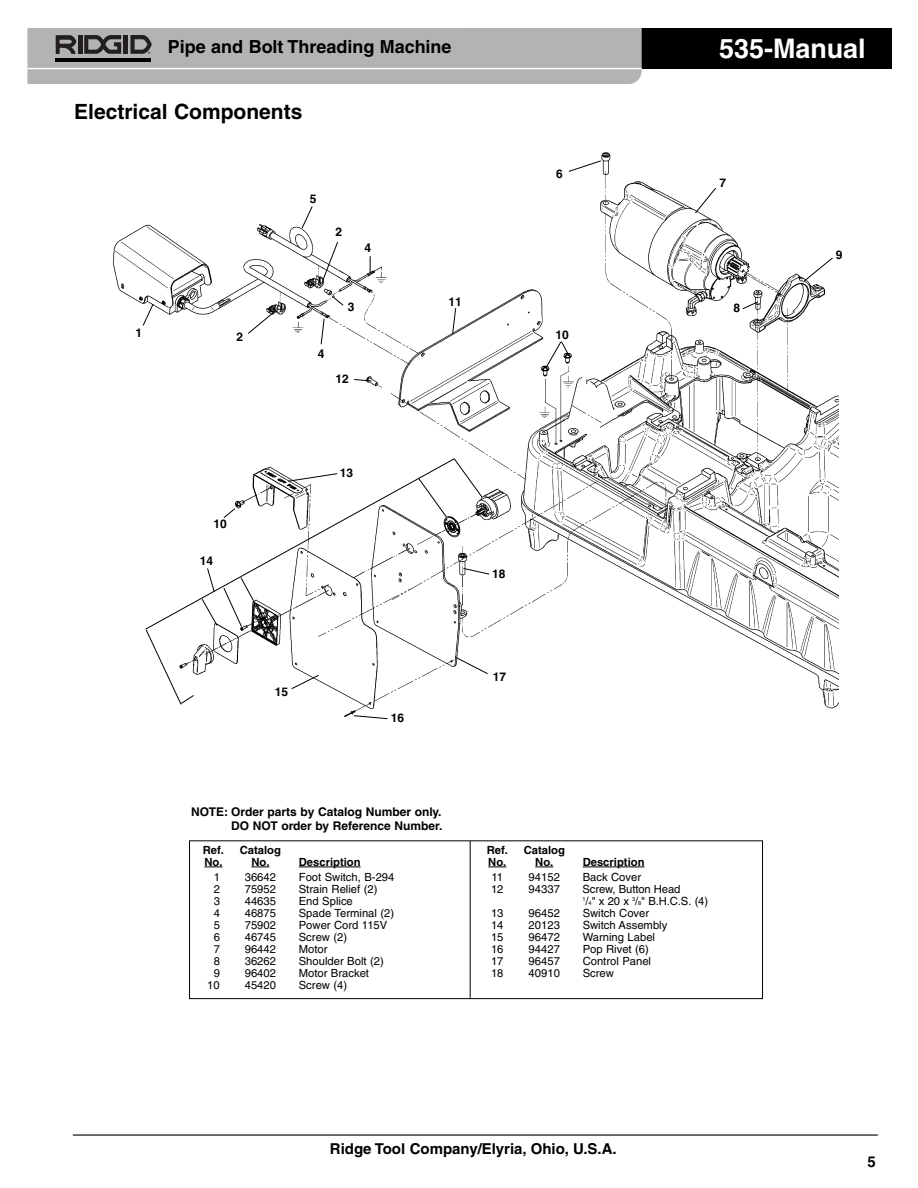
<style>
.page{position:relative;width:918px;height:1188px;background:#fff}
.page>*{position:absolute;margin:0;border:0;box-sizing:border-box;transform-origin:0 0}
.t1{font:700 27px "Helvetica";color:#fff}
.t2{font:700 21px "Helvetica";color:#000}
.t3{font:700 18px "Helvetica";color:#000}
.t4{font:700 15px "Helvetica";color:#000}
.t5{font:700 12px/13.5px "Helvetica";color:#000;text-align:right}
.t6{font:11.25px/12px "Helvetica";color:#000}
.t7{font:700 11.25px "Helvetica";color:#000}
.s1{font-size:5.7px}
</style>
<div class="page">
<hr style="left:73px;top:1134px;width:805px;height:2px;background:#000">
<div style="left:464px;top:28px;width:427px;height:41px;background:#000"></div>
<svg style="left:27px;top:28px;width:615px;height:56px;background:#aeaeae"></svg>
<img style="left:113px;top:152px;width:726px;height:565px">
<svg style="left:204px;top:867px;width:18px;height:1px"></svg>
<svg style="left:251px;top:867px;width:18px;height:1px"></svg>
<hr style="left:299px;top:867px;width:62px;height:1px;background:#000">
<svg style="left:488px;top:867px;width:18px;height:1px"></svg>
<svg style="left:535px;top:867px;width:18px;height:1px"></svg>
<hr style="left:583px;top:867px;width:62px;height:1px;background:#000">
<div style="left:189px;top:840px;width:574px;height:159px;border:1px solid #000"></div>
<hr style="left:470px;top:841px;width:1px;height:157px;background:#000">
<svg style="left:694px;top:187px;width:23px;height:27px"></svg>
<svg style="left:568px;top:160px;width:34px;height:12px"></svg>
<svg style="left:455px;top:458px;width:28px;height:40px"></svg>
<svg style="left:144px;top:458px;width:311px;height:172px"></svg>
<svg style="left:145px;top:629px;width:50px;height:76px"></svg>
<svg style="left:545px;top:340px;width:25px;height:29px"></svg>
<svg style="left:803px;top:257px;width:31px;height:25px"></svg>
<svg style="left:742px;top:301px;width:17px;height:9px"></svg>
<svg style="left:320px;top:318px;width:5px;height:27px"></svg>
<svg style="left:301px;top:205px;width:12px;height:24px"></svg>
<svg style="left:247px;top:311px;width:28px;height:24px"></svg>
<svg style="left:370px;top:256px;width:1px;height:19px"></svg>
<svg style="left:142px;top:303px;width:12px;height:23px"></svg>
<svg style="left:331px;top:295px;width:13px;height:11px"></svg>
<svg style="left:322px;top:241px;width:17px;height:39px"></svg>
<svg style="left:452px;top:307px;width:4px;height:28px"></svg>
<svg style="left:353px;top:379px;width:19px;height:3px"></svg>
<svg style="left:223px;top:508px;width:13px;height:11px"></svg>
<svg style="left:463px;top:568px;width:27px;height:7px"></svg>
<svg style="left:454px;top:656px;width:35px;height:19px"></svg>
<svg style="left:353px;top:715px;width:35px;height:5px"></svg>
<svg style="left:291px;top:674px;width:29px;height:16px"></svg>
<svg style="left:418px;top:478px;width:29px;height:40px"></svg>
<svg style="left:201px;top:567px;width:54px;height:61px"></svg>
<div style="left:382px;top:383px;width:8px;height:15px;background:#fff"></div>
<svg style="left:287px;top:473px;width:51px;height:9px"></svg>
<h3 class="t3" style="left:168px;top:40px;width:285px">Pipe and Bolt Threading Machine</h3>
<h1 class="t1" style="left:719px;top:39px;width:148px">535-Manual</h1>
<h2 class="t2" style="left:74px;top:104px;width:230px">Electrical Components</h2>
<p class="t5" style="left:136px;top:327px;width:8px">1</p>
<p class="t5" style="left:236px;top:332px;width:8px">2</p>
<p class="t5" style="left:310px;top:193px;width:8px">5</p>
<p class="t5" style="left:336px;top:226px;width:8px">2</p>
<p class="t5" style="left:365px;top:242px;width:8px">4</p>
<p class="t5" style="left:556px;top:168px;width:8px">6</p>
<p class="t5" style="left:719px;top:177px;width:8px">7</p>
<p class="t5" style="left:318px;top:348px;width:8px">4</p>
<p class="t5" style="left:449px;top:296px;width:15px">11</p>
<p class="t5" style="left:348px;top:301px;width:8px">3</p>
<p class="t5" style="left:734px;top:303px;width:8px">8</p>
<p class="t5" style="left:336px;top:373px;width:15px">12</p>
<p class="t5" style="left:555px;top:329px;width:15px">10</p>
<p class="t5" style="left:214px;top:518px;width:15px">10</p>
<p class="t5" style="left:200px;top:555px;width:15px">14</p>
<p class="t5" style="left:340px;top:467px;width:15px">13</p>
<p class="t5" style="left:492px;top:568px;width:15px">18</p>
<p class="t5" style="left:275px;top:686px;width:15px">15</p>
<p class="t5" style="left:391px;top:712px;width:15px">16</p>
<p class="t5" style="left:493px;top:671px;width:15px">17</p>
<p class="t5" style="left:191px;top:807px;width:253px">NOTE: Order parts by Catalog Number only.<br>DO NOT order by Reference Number.</p>
<p class="t7" style="left:203px;top:846px;width:23px">Ref.</p>
<p class="t7" style="left:240px;top:846px;width:43px">Catalog</p>
<p class="t7" style="left:204px;top:858px;width:20px">No.</p>
<p class="t7" style="left:251px;top:858px;width:20px">No.</p>
<p class="t7" style="left:299px;top:858px;width:63px">Description</p>
<p class="t6" style="left:214px;top:872px;width:8px">1</p>
<p class="t6" style="left:245px;top:872px;width:33px">36642</p>
<p class="t6" style="left:299px;top:872px;width:97px">Foot Switch, B-294</p>
<p class="t6" style="left:214px;top:884px;width:8px">2</p>
<p class="t6" style="left:245px;top:884px;width:33px">75952</p>
<p class="t6" style="left:299px;top:884px;width:80px">Strain Relief (2)</p>
<p class="t6" style="left:214px;top:896px;width:8px">3</p>
<p class="t6" style="left:245px;top:896px;width:33px">44635</p>
<p class="t6" style="left:299px;top:896px;width:56px">End Splice</p>
<p class="t6" style="left:214px;top:908px;width:8px">4</p>
<p class="t6" style="left:245px;top:908px;width:33px">46875</p>
<p class="t6" style="left:299px;top:908px;width:97px">Spade Terminal (2)</p>
<p class="t6" style="left:214px;top:920px;width:8px">5</p>
<p class="t6" style="left:245px;top:920px;width:33px">75902</p>
<p class="t6" style="left:299px;top:920px;width:90px">Power Cord 115V</p>
<p class="t6" style="left:214px;top:932px;width:8px">6</p>
<p class="t6" style="left:245px;top:932px;width:33px">46745</p>
<p class="t6" style="left:299px;top:932px;width:50px">Screw (2)</p>
<p class="t6" style="left:214px;top:944px;width:8px">7</p>
<p class="t6" style="left:245px;top:944px;width:33px">96442</p>
<p class="t6" style="left:299px;top:944px;width:30px">Motor</p>
<p class="t6" style="left:214px;top:956px;width:8px">8</p>
<p class="t6" style="left:245px;top:956px;width:33px">36262</p>
<p class="t6" style="left:299px;top:956px;width:87px">Shoulder Bolt (2)</p>
<p class="t6" style="left:214px;top:968px;width:8px">9</p>
<p class="t6" style="left:245px;top:968px;width:33px">96402</p>
<p class="t6" style="left:299px;top:968px;width:72px">Motor Bracket</p>
<p class="t6" style="left:207px;top:980px;width:14px">10</p>
<p class="t6" style="left:245px;top:980px;width:33px">45420</p>
<p class="t6" style="left:299px;top:980px;width:50px">Screw (4)</p>
<p class="t7" style="left:487px;top:846px;width:23px">Ref.</p>
<p class="t7" style="left:524px;top:846px;width:43px">Catalog</p>
<p class="t7" style="left:488px;top:858px;width:20px">No.</p>
<p class="t7" style="left:535px;top:858px;width:20px">No.</p>
<p class="t7" style="left:583px;top:858px;width:63px">Description</p>
<p class="t6" style="left:491px;top:872px;width:13px">11</p>
<p class="t6" style="left:529px;top:872px;width:33px">94152</p>
<p class="t6" style="left:583px;top:872px;width:60px">Back Cover</p>
<p class="t6" style="left:491px;top:884px;width:14px">12</p>
<p class="t6" style="left:529px;top:884px;width:33px">94337</p>
<p class="t6" style="left:583px;top:884px;width:127px">Screw, Button Head<br><sup>1</sup>/<span class="s1">4</span>" x 20 x <sup>3</sup>/<span class="s1">8</span>" B.H.C.S. (4)</p>
<p class="t6" style="left:491px;top:908px;width:14px">13</p>
<p class="t6" style="left:529px;top:908px;width:33px">96452</p>
<p class="t6" style="left:583px;top:908px;width:68px">Switch Cover</p>
<p class="t6" style="left:491px;top:920px;width:14px">14</p>
<p class="t6" style="left:529px;top:920px;width:33px">20123</p>
<p class="t6" style="left:583px;top:920px;width:86px">Switch Assembly</p>
<p class="t6" style="left:491px;top:932px;width:14px">15</p>
<p class="t6" style="left:529px;top:932px;width:33px">96472</p>
<p class="t6" style="left:583px;top:932px;width:74px">Warning Label</p>
<p class="t6" style="left:491px;top:944px;width:14px">16</p>
<p class="t6" style="left:529px;top:944px;width:33px">94427</p>
<p class="t6" style="left:583px;top:944px;width:68px">Pop Rivet (6)</p>
<p class="t6" style="left:491px;top:956px;width:14px">17</p>
<p class="t6" style="left:529px;top:956px;width:33px">96457</p>
<p class="t6" style="left:583px;top:956px;width:70px">Control Panel</p>
<p class="t6" style="left:491px;top:968px;width:14px">18</p>
<p class="t6" style="left:529px;top:968px;width:33px">40910</p>
<p class="t6" style="left:583px;top:968px;width:33px">Screw</p>
<h3 class="t4" style="left:330px;top:1143px;width:288px">Ridge Tool Company/Elyria, Ohio, U.S.A.</h3>
<p class="t5" style="left:836px;top:249px;width:8px">9</p>
<h3 class="t4" style="left:868px;top:1156px;width:10px">5</h3>
</div>
